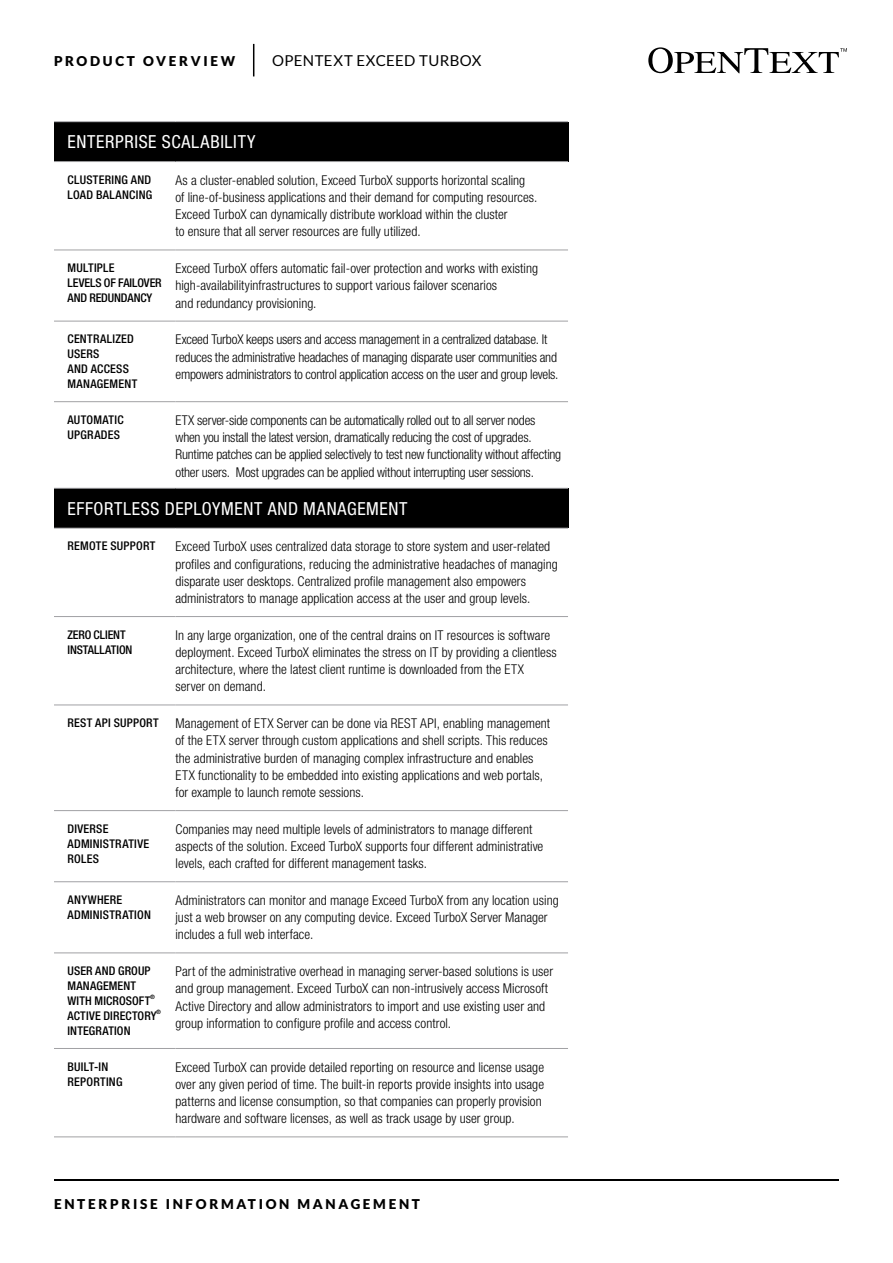
<style>
.page{position:relative;width:893px;height:1263px;background:#fff}
.page>*{position:absolute;margin:0;border:0;box-sizing:border-box;transform-origin:0 0}
.t1{font:condensed 18px "Helvetica Neue LT Std";letter-spacing:.035em;color:#fff}
.t2{font:15px "Lato";letter-spacing:.025em;color:#000}
.t3{font:300 condensed 13.5px/17.2px "Helvetica Neue LT Std";letter-spacing:.005em;color:#000}
.t4{font:300 condensed 13.5px/17.2px "Helvetica Neue LT Std";letter-spacing:-.015em;color:#000}
.t5{font:900 13.5px "Lato";letter-spacing:.2em;color:#000}
.t6{font:500 condensed 12px/15px "Helvetica Neue LT Std";letter-spacing:.02em;color:#000}
.t7{font:500 condensed 12px/15px "Helvetica Neue LT Std";letter-spacing:-.005em;color:#000}
.t8{font:500 condensed 12px/15px "Helvetica Neue LT Std";letter-spacing:-.01em;color:#000}
.t9{font:500 condensed 6px "Helvetica Neue LT Std";color:#000}
</style>
<div class="page">
<hr style="left:54px;top:1180px;width:785px;height:1px;background:#000">
<hr style="left:253px;top:44px;width:1px;height:32px;background:#000">
<svg style="left:648px;top:47px;width:199px;height:26px"></svg>
<div style="left:54px;top:122px;width:514px;height:40px;background:#000"></div>
<hr style="left:54px;top:121px;width:122px;height:1px;background:#a1a1a4">
<hr style="left:176px;top:121px;width:392px;height:1px;background:#a1a1a4">
<hr style="left:54px;top:161px;width:122px;height:1px;background:#a1a1a4">
<hr style="left:54px;top:250px;width:122px;height:1px;background:#a1a1a4">
<hr style="left:54px;top:321px;width:122px;height:1px;background:#a1a1a4">
<hr style="left:54px;top:401px;width:122px;height:1px;background:#a1a1a4">
<hr style="left:176px;top:161px;width:392px;height:1px;background:#a1a1a4">
<hr style="left:176px;top:250px;width:392px;height:1px;background:#a1a1a4">
<hr style="left:176px;top:321px;width:392px;height:1px;background:#a1a1a4">
<hr style="left:176px;top:401px;width:392px;height:1px;background:#a1a1a4">
<div style="left:54px;top:488px;width:514px;height:40px;background:#000"></div>
<hr style="left:54px;top:488px;width:122px;height:1px;background:#a1a1a4">
<hr style="left:176px;top:488px;width:392px;height:1px;background:#a1a1a4">
<hr style="left:54px;top:528px;width:122px;height:1px;background:#a1a1a4">
<hr style="left:54px;top:616px;width:122px;height:1px;background:#a1a1a4">
<hr style="left:54px;top:705px;width:122px;height:1px;background:#a1a1a4">
<hr style="left:54px;top:810px;width:122px;height:1px;background:#a1a1a4">
<hr style="left:54px;top:881px;width:122px;height:1px;background:#a1a1a4">
<hr style="left:54px;top:953px;width:122px;height:1px;background:#a1a1a4">
<hr style="left:54px;top:1048px;width:122px;height:1px;background:#a1a1a4">
<hr style="left:54px;top:1136px;width:122px;height:1px;background:#a1a1a4">
<hr style="left:176px;top:528px;width:392px;height:1px;background:#a1a1a4">
<hr style="left:176px;top:616px;width:392px;height:1px;background:#a1a1a4">
<hr style="left:176px;top:705px;width:392px;height:1px;background:#a1a1a4">
<hr style="left:176px;top:810px;width:392px;height:1px;background:#a1a1a4">
<hr style="left:176px;top:881px;width:392px;height:1px;background:#a1a1a4">
<hr style="left:176px;top:953px;width:392px;height:1px;background:#a1a1a4">
<hr style="left:176px;top:1048px;width:392px;height:1px;background:#a1a1a4">
<hr style="left:176px;top:1136px;width:392px;height:1px;background:#a1a1a4">
<p class="t5" style="left:54px;top:53px;width:183px">PRODUCT OVERVIEW</p>
<p class="t2" style="left:272px;top:52px;width:211px">OPENTEXT EXCEED TURBOX</p>
<h1 class="t1" style="left:68px;top:131px;width:190px">ENTERPRISE SCALABILITY</h1>
<p class="t6" style="left:68px;top:172px;width:86px">CLUSTERING AND<br>LOAD BALANCING</p>
<p class="t3" style="left:176px;top:171px;width:363px">As a cluster-enabled solution, Exceed TurboX supports horizontal scaling of line-of-business applications and their demand for computing resources.<br>Exceed TurboX can dynamically distribute workload within the cluster<br>to ensure that all server resources are fully utilized.</p>
<p class="t7" style="left:68px;top:260px;width:96px">MULTIPLE<br>LEVELS OF FAILOVER<br>AND REDUNDANCY</p>
<p class="t3" style="left:176px;top:260px;width:364px">Exceed TurboX offers automatic fail-over protection and works with existing high-availabilityinfrastructures to support various failover scenarios<br>and redundancy provisioning.</p>
<p class="t6" style="left:68px;top:331px;width:71px">CENTRALIZED<br>USERS<br>AND ACCESS<br>MANAGEMENT</p>
<p class="t4" style="left:176px;top:331px;width:385px">Exceed TurboX keeps users and access management in a centralized database. It reduces the administrative headaches of managing disparate user communities and empowers administrators to control application access on the user and group levels.</p>
<p class="t6" style="left:68px;top:412px;width:58px">AUTOMATIC<br>UPGRADES</p>
<p class="t4" style="left:176px;top:411px;width:387px">ETX server-side components can be automatically rolled out to all server nodes when you install the latest version, dramatically reducing the cost of upgrades.<br>Runtime patches can be applied selectively to test new functionality without affecting other users. Most upgrades can be applied without interrupting user sessions.</p>
<h1 class="t1" style="left:68px;top:498px;width:341px">EFFORTLESS DEPLOYMENT AND MANAGEMENT</h1>
<p class="t6" style="left:68px;top:538px;width:89px">REMOTE SUPPORT</p>
<p class="t3" style="left:176px;top:538px;width:384px">Exceed TurboX uses centralized data storage to store system and user-related profiles and configurations, reducing the administrative headaches of managing disparate user desktops. Centralized profile management also empowers administrators to manage application access at the user and group levels.</p>
<p class="t8" style="left:68px;top:627px;width:66px">ZERO CLIENT<br>INSTALLATION</p>
<p class="t3" style="left:176px;top:626px;width:383px">In any large organization, one of the central drains on IT resources is software deployment. Exceed TurboX eliminates the stress on IT by providing a clientless architecture, where the latest client runtime is downloaded from the ETX server on demand.</p>
<p class="t6" style="left:68px;top:715px;width:93px">REST API SUPPORT</p>
<p class="t3" style="left:176px;top:714px;width:376px">Management of ETX Server can be done via REST API, enabling management of the ETX server through custom applications and shell scripts. This reduces the administrative burden of managing complex infrastructure and enables ETX functionality to be embedded into existing applications and web portals, for example to launch remote sessions.</p>
<p class="t6" style="left:68px;top:821px;width:83px">DIVERSE<br>ADMINISTRATIVE<br>ROLES</p>
<p class="t3" style="left:176px;top:820px;width:369px">Companies may need multiple levels of administrators to manage different aspects of the solution. Exceed TurboX supports four different administrative levels, each crafted for different management tasks.</p>
<p class="t6" style="left:68px;top:892px;width:85px">ANYWHERE<br>ADMINISTRATION</p>
<p class="t3" style="left:176px;top:891px;width:385px">Administrators can monitor and manage Exceed TurboX from any location using just a web browser on any computing device. Exceed TurboX Server Manager includes a full web interface.</p>
<p class="t6" style="left:68px;top:963px;width:85px">USER AND GROUP<br>MANAGEMENT<br>WITH MICROSOFT</p>
<p class="t3" style="left:176px;top:962px;width:379px">Part of the administrative overhead in managing server-based solutions is user and group management. Exceed TurboX can non-intrusively access Microsoft Active Directory and allow administrators to import and use existing user and group information to configure profile and access control.</p>
<p class="t9" style="left:150px;top:993px;width:6px">®</p>
<p class="t6" style="left:68px;top:1008px;width:91px">ACTIVE DIRECTORY</p>
<p class="t9" style="left:156px;top:1008px;width:6px">®</p>
<p class="t6" style="left:68px;top:1023px;width:65px">INTEGRATION</p>
<p class="t6" style="left:68px;top:1059px;width:56px">BUILT-IN<br>REPORTING</p>
<p class="t3" style="left:176px;top:1058px;width:370px">Exceed TurboX can provide detailed reporting on resource and license usage over any given period of time. The built-in reports provide insights into usage patterns and license consumption, so that companies can properly provision hardware and software licenses, as well as track usage by user group.</p>
<p class="t5" style="left:54px;top:1196px;width:367px">ENTERPRISE INFORMATION MANAGEMENT</p>
</div>
